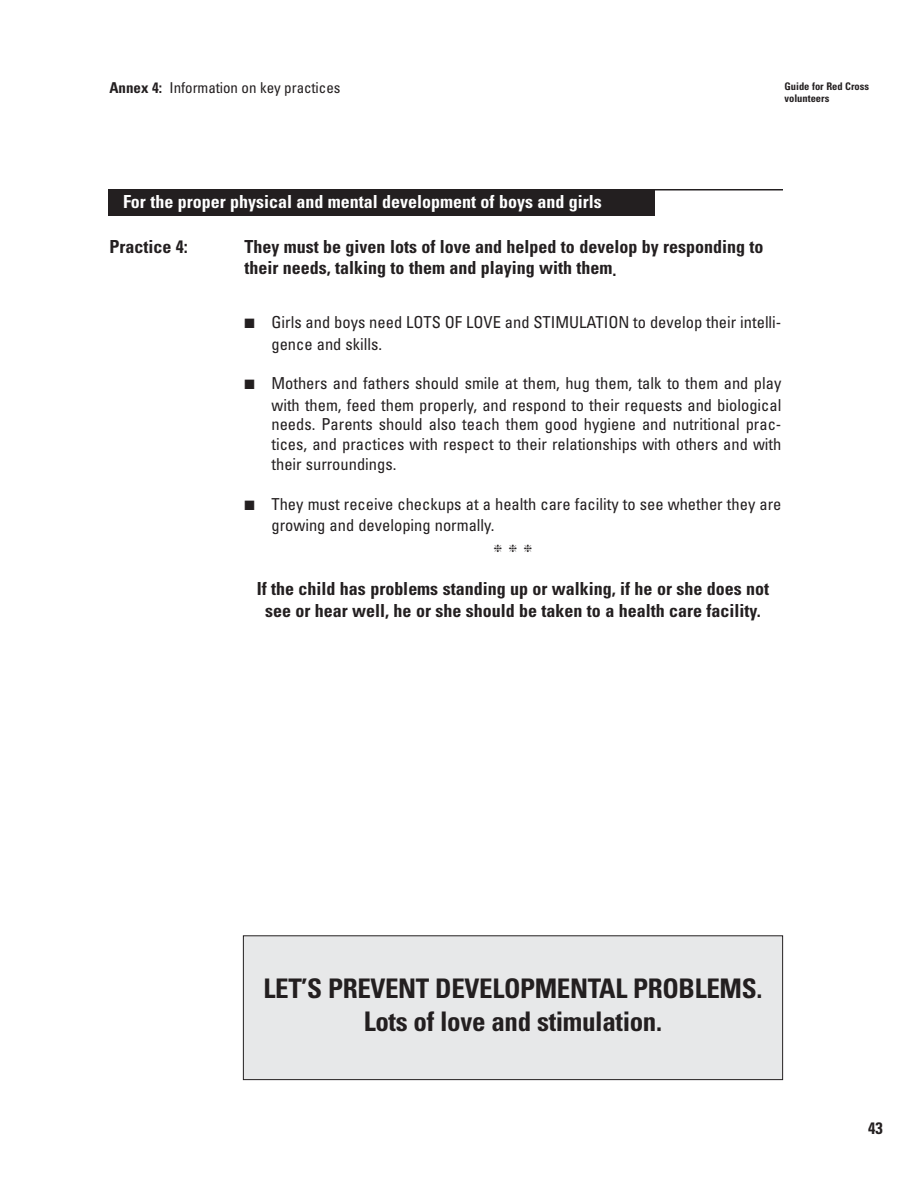
<style>
.page{position:relative;width:918px;height:1188px;background:#fff}
.page>*{position:absolute;margin:0;border:0;box-sizing:border-box;transform-origin:0 0}
.t1{font:700 condensed 27px/32.4px "Univers";letter-spacing:-.015em;color:#231f20;text-align:center}
.t2{font:700 condensed 18px/21.6px "Univers";color:#231f20;text-align:center}
.t3{font:700 condensed 18px "Univers";color:#fff}
.t4{font:condensed 16.5px/21.5px "Univers";color:#231f20}
.t5{font:700 condensed 16.5px "Univers";color:#231f20}
.t6{font:condensed 15px "Univers";letter-spacing:-.005em;color:#231f20}
.t7{font:700 condensed 10.5px/12px "Univers";color:#231f20}
.t8{font:10.5px "Zapf Dingbats";color:#231f20}
.s1{font-weight:700}
</style>
<div class="page">
<div style="left:244px;top:936px;width:538px;height:143px;background:#e7e8e9"></div>
<div style="left:243px;top:935px;width:540px;height:145px;border:1px solid #231f20"></div>
<div style="left:108px;top:190px;width:547px;height:26px;background:#231f20"></div>
<hr style="left:108px;top:189px;width:675px;height:1px;background:#231f20">
<p class="t6" style="left:110px;top:82px;width:232px"><span class="s1">Annex 4:</span> Information on key practices</p>
<p class="t7" style="left:784px;top:81px;width:86px">Guide for Red Cross volunteers</p>
<p class="t3" style="left:123px;top:195px;width:480px">For the proper physical and mental development of boys and girls</p>
<p class="t2" style="left:110px;top:237px;width:80px">Practice 4:</p>
<p class="t2" style="left:245px;top:237px;width:520px;text-align:left">They must be given lots of love and helped to develop by responding to their needs, talking to them and playing with them.</p>
<p class="t4" style="left:272px;top:313px;width:511px;text-indent:-27px">■ Girls and boys need LOTS OF LOVE and STIMULATION to develop their intelli&shy;gence and skills.</p>
<p class="t4" style="left:244px;top:374px;width:538px;text-align:right">■ Mothers and fathers should smile at them, hug them, talk to them and play with them, feed them properly, and respond to their requests and biological</p>
<p class="t4" style="left:272px;top:416px;width:511px;line-height:19.8px;text-align:justify">needs. Parents should also teach them good hygiene and nutritional prac&shy;tices, and practices with respect to their relationships with others and with their surroundings.</p>
<p class="t4" style="left:272px;top:495px;width:511px;text-indent:-27px">■ They must receive checkups at a health care facility to see whether they are growing and developing normally.</p>
<p class="t8" style="left:494px;top:543px;width:40px">❈❈❈</p>
<p class="t2" style="left:257px;top:580px;width:514px">If the child has problems standing up or walking, if he or she does not see or hear well, he or she should be taken to a health care facility.</p>
<h1 class="t1" style="left:264px;top:975px;width:500px">LET’S PREVENT DEVELOPMENTAL PROBLEMS.<br>Lots of love and stimulation.</h1>
<p class="t5" style="left:868px;top:1122px;width:16px">43</p>
</div>
